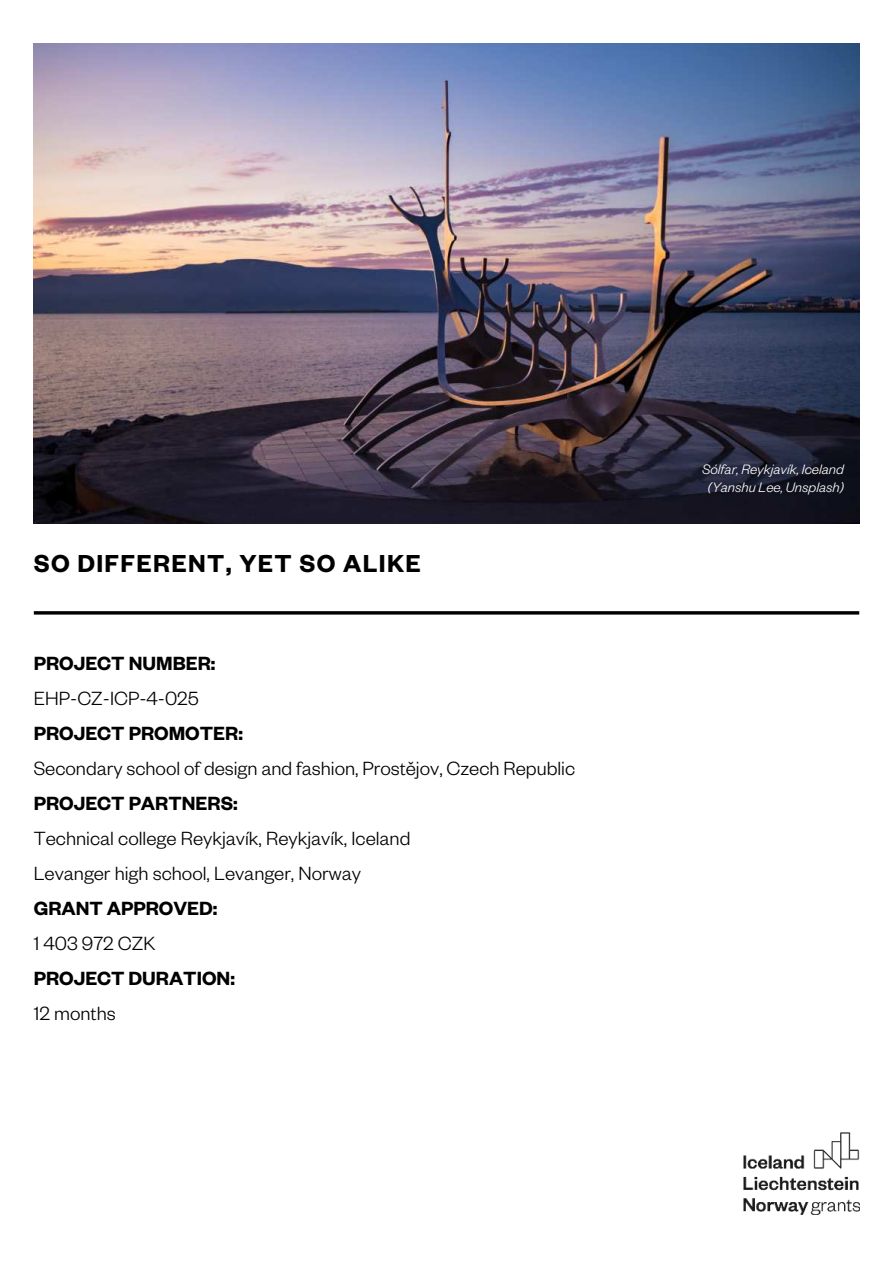
<style>
.page{position:relative;width:893px;height:1264px;background:#fff}
.page>*{position:absolute;margin:0;border:0;box-sizing:border-box;transform-origin:0 0}
.t1{font:600 27px "Founders Grotesk";letter-spacing:.05em;color:#000}
.t2{font:300 21px/35px "Founders Grotesk";color:#000}
.t3{font:600 21px "Founders Grotesk";color:#000}
.t4{font:italic 300 15px/18px "Founders Grotesk";color:#fff;text-align:center}
</style>
<div class="page">
<img style="left:34px;top:44px;width:825px;height:479px">
<img style="left:743px;top:1132px;width:116px;height:82px">
<svg style="left:34px;top:611px;width:825px;height:3px;background:#0d0d0d"></svg>
<p class="t1" style="left:34px;top:546px;width:388px">SO DIFFERENT, YET SO ALIKE</p>
<p class="t3" style="left:34px;top:650px;width:183px">PROJECT NUMBER:</p>
<p class="t2" style="left:34px;top:680px;width:166px">EHP-CZ-ICP-4-025</p>
<p class="t3" style="left:34px;top:720px;width:211px">PROJECT PROMOTER:</p>
<p class="t2" style="left:34px;top:750px;width:543px">Secondary school of design and fashion, Prostějov, Czech Republic</p>
<p class="t3" style="left:34px;top:790px;width:206px">PROJECT PARTNERS:</p>
<p class="t2" style="left:34px;top:820px;width:378px">Technical college Reykjavík, Reykjavík, Iceland<br>Levanger high school, Levanger, Norway</p>
<p class="t3" style="left:34px;top:895px;width:185px">GRANT APPROVED:</p>
<p class="t2" style="left:34px;top:925px;width:123px">1 403 972 CZK</p>
<p class="t3" style="left:34px;top:965px;width:203px">PROJECT DURATION:</p>
<p class="t2" style="left:34px;top:995px;width:83px">12 months</p>
<p class="t4" style="left:702px;top:459px;width:143px">Sólfar, Reykjavík, Iceland (Yanshu Lee, Unsplash)</p>
</div>
